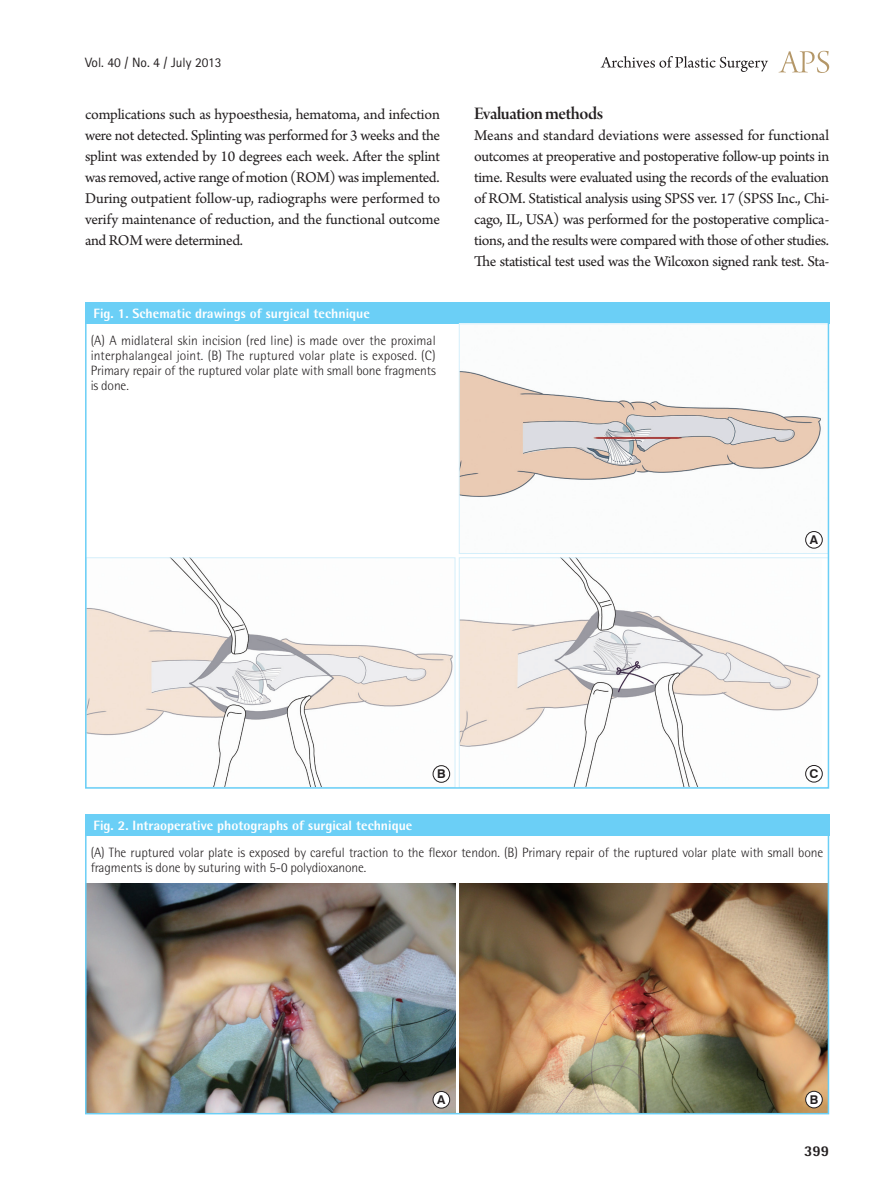
<style>
.page{position:relative;width:893px;height:1191px;background:#fff}
.page>*{position:absolute;margin:0;border:0;box-sizing:border-box;transform-origin:0 0}
.중제목{font:18.75px "Arno Pro Smbd Display";letter-spacing:-.025em;color:#231f20}
.본문_성형{font:15.75px/21px "Arno Pro";letter-spacing:-.02em;color:#231f20;text-align:justify}
.t1{font:800 15px "Rotis Semi Sans Std";color:#231f20}
.그림__표-설명{font:300 13.5px/15px "Rotis Semi Sans Std";letter-spacing:-.01em;color:#231f20}
.표_그림_제목_볼드{font:800 13.5px "Rotis Semi Sans Std";color:#fff}
.권_호_월{font:13.5px "Rotis Sans Serif Std";color:#231f20}
.t2{font:700 12.15px "Swiss 721 BT";color:#231f20}
</style>
<div class="page">
<svg style="left:779px;top:51px;width:50px;height:22px"></svg>
<svg style="left:601px;top:56px;width:167px;height:16px"></svg>
<div style="left:85px;top:302px;width:744px;height:21px;background:#6bcff6"></div>
<img style="left:461px;top:371px;width:362px;height:178px">
<div style="left:459px;top:323px;width:370px;height:231px;border:1px solid #d4effb"></div>
<div style="left:806px;top:531px;width:16px;height:17px;background:#fff;border-radius:50%"></div>
<div style="left:805px;top:531px;width:17px;height:17px;border:1px solid #231f20;border-radius:50%"></div>
<img style="left:88px;top:559px;width:365px;height:226px">
<img style="left:461px;top:559px;width:360px;height:226px">
<div style="left:433px;top:765px;width:17px;height:17px;background:#fff;border-radius:50%"></div>
<div style="left:433px;top:765px;width:17px;height:17px;border:1px solid #231f20;border-radius:50%"></div>
<div style="left:806px;top:765px;width:16px;height:17px;background:#fff;border-radius:50%"></div>
<div style="left:805px;top:765px;width:17px;height:17px;border:1px solid #231f20;border-radius:50%"></div>
<div style="left:85px;top:814px;width:744px;height:21px;background:#6bcff6"></div>
<img style="left:88px;top:883px;width:367px;height:228px">
<img style="left:459px;top:883px;width:367px;height:228px">
<div style="left:433px;top:1091px;width:17px;height:17px;background:#fff;border-radius:50%"></div>
<div style="left:433px;top:1091px;width:17px;height:17px;border:1px solid #231f20;border-radius:50%"></div>
<div style="left:806px;top:1091px;width:16px;height:16px;background:#fff;border-radius:50%"></div>
<div style="left:805px;top:1091px;width:17px;height:17px;border:1px solid #231f20;border-radius:50%"></div>
<div style="left:85px;top:814px;width:744px;height:300px;border:2px solid #6bcff6"></div>
<div style="left:85px;top:302px;width:744px;height:486px;border:2px solid #6bcff6"></div>
<p class="권_호_월" style="left:85px;top:54px;width:138px">Vol. 40 / No. 4 / July 2013</p>
<p class="본문_성형" style="left:85px;top:105px;width:357px">complications such as hypoesthesia, hematoma, and infection were not detected. Splinting was performed for 3 weeks and the splint was extended by 10 degrees each week. After the splint was removed, active range of motion (ROM) was implemented.<br>During outpatient follow-up, radiographs were performed to verify maintenance of reduction, and the functional outcome and ROM were determined.</p>
<p class="중제목" style="left:474px;top:103px;width:130px">Evaluation methods</p>
<p class="본문_성형" style="left:474px;top:126px;width:357px">Means and standard deviations were assessed for functional outcomes at preoperative and postoperative follow-up points in time. Results were evaluated using the records of the evaluation of ROM. Statistical analysis using SPSS ver. 17 (SPSS Inc., Chi&shy;cago, IL, USA) was performed for the postoperative complica&shy;tions, and the results were compared with those of other studies.<br>The statistical test used was the Wilcoxon signed rank test. Sta-</p>
<p class="표_그림_제목_볼드" style="left:94px;top:304px;width:278px">Fig. 1. Schematic drawings of surgical technique</p>
<p class="그림__표-설명" style="left:91px;top:333px;width:347px;text-align:justify">(A) A midlateral skin incision (red line) is made over the proximal interphalangeal joint. (B) The ruptured volar plate is exposed. (C)<br>Primary repair of the ruptured volar plate with small bone fragments is done.</p>
<p class="t2" style="left:810px;top:532px;width:10px">A</p>
<p class="t2" style="left:437px;top:766px;width:10px">B</p>
<p class="t2" style="left:809px;top:766px;width:10px">C</p>
<p class="표_그림_제목_볼드" style="left:94px;top:816px;width:320px">Fig. 2. Intraoperative photographs of surgical technique</p>
<p class="그림__표-설명" style="left:91px;top:844px;width:734px">(A) The ruptured volar plate is exposed by careful traction to the flexor tendon. (B) Primary repair of the ruptured volar plate with small bone fragments is done by suturing with 5-0 polydioxanone.</p>
<p class="t2" style="left:437px;top:1092px;width:10px">A</p>
<p class="t2" style="left:810px;top:1092px;width:10px">B</p>
<p class="t1" style="left:804px;top:1141px;width:27px">399</p>
</div>
